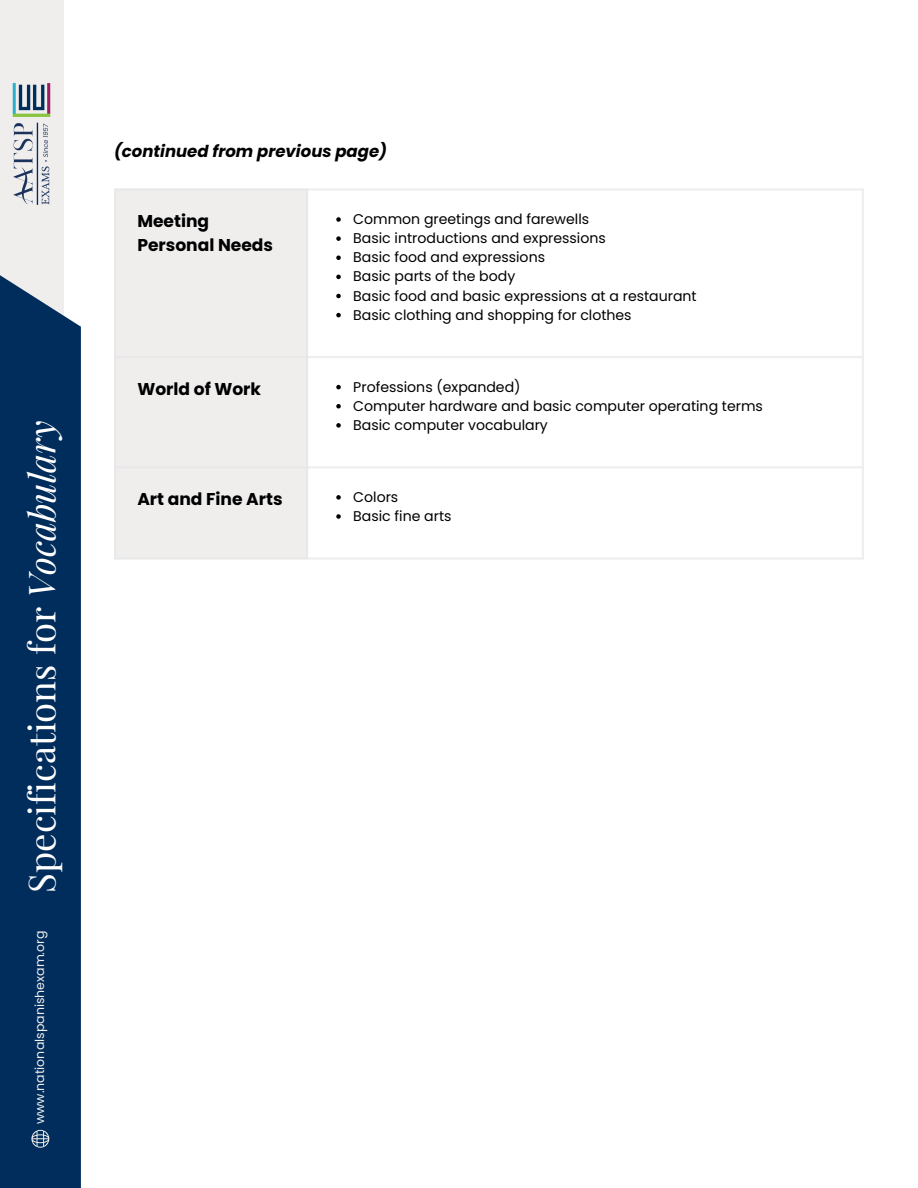
<style>
.page{position:relative;width:918px;height:1188px;background:#fff}
.page>*{position:absolute;margin:0;border:0;box-sizing:border-box;transform-origin:0 0}
.t1{font:36.45px "Playfair Display";color:#fff}
.t2{font:700 17.1px/23.7px "Poppins";color:#000001}
.t3{font:italic 700 16.5px "Poppins";color:#000001}
.t4{font:14.1px "Poppins";color:#000001}
.t5{font:12.6px "Poppins";color:#f0eeed}
.s1{font-style:italic}
</style>
<div class="page">
<div style="left:0;top:0;width:63px;height:906px;background:#f0eeed"></div>
<div style="left:0;top:264px;width:81px;height:924px;background:#002d5c"></div>
<svg style="left:31px;top:1130px;width:18px;height:18px"></svg>
<img style="left:12px;top:83px;width:39px;height:122px">
<div style="left:116px;top:191px;width:190px;height:366px;background:#f0eeed"></div>
<svg style="left:336px;top:217px;width:5px;height:5px"></svg>
<svg style="left:336px;top:236px;width:5px;height:5px"></svg>
<svg style="left:336px;top:256px;width:5px;height:4px"></svg>
<svg style="left:336px;top:275px;width:5px;height:4px"></svg>
<svg style="left:336px;top:294px;width:5px;height:4px"></svg>
<svg style="left:336px;top:313px;width:5px;height:4px"></svg>
<svg style="left:336px;top:385px;width:5px;height:4px"></svg>
<svg style="left:336px;top:404px;width:5px;height:5px"></svg>
<svg style="left:336px;top:423px;width:5px;height:5px"></svg>
<svg style="left:336px;top:495px;width:5px;height:5px"></svg>
<svg style="left:336px;top:514px;width:5px;height:5px"></svg>
<hr style="left:114px;top:191px;width:2px;height:366px;background:#e8e8e8">
<hr style="left:306px;top:191px;width:2px;height:366px;background:#e8e8e8">
<hr style="left:114px;top:188px;width:194px;height:3px;background:#e8e8e8">
<hr style="left:114px;top:356px;width:194px;height:2px;background:#e8e8e8">
<hr style="left:114px;top:466px;width:194px;height:2px;background:#e8e8e8">
<hr style="left:114px;top:557px;width:194px;height:3px;background:#e8e8e8">
<hr style="left:862px;top:191px;width:2px;height:366px;background:#f0eeed">
<hr style="left:308px;top:188px;width:556px;height:3px;background:#f0eeed">
<hr style="left:308px;top:356px;width:556px;height:2px;background:#f0eeed">
<hr style="left:308px;top:466px;width:556px;height:2px;background:#f0eeed">
<hr style="left:308px;top:557px;width:556px;height:3px;background:#f0eeed">
<h1 class="t1" style="left:16px;top:893px;width:476px;rotate:-90deg">Specifications for <span class="s1">Vocabulary</span></h1>
<p class="t5" style="left:31px;top:1124px;width:195px;rotate:-90deg">www.nationalspanishexam.org</p>
<p class="t3" style="left:114px;top:140px;width:274px">(continued from previous page)</p>
<p class="t2" style="left:137px;top:209px;width:137px">Meeting<br>Personal Needs</p>
<h2 class="t4" style="left:353px;top:209px;width:237px">Common greetings and farewells</h2>
<p class="t4" style="left:353px;top:228px;width:254px">Basic introductions and expressions</p>
<p class="t4" style="left:353px;top:247px;width:193px">Basic food and expressions</p>
<p class="t4" style="left:353px;top:267px;width:164px">Basic parts of the body</p>
<p class="t4" style="left:353px;top:286px;width:345px">Basic food and basic expressions at a restaurant</p>
<p class="t4" style="left:353px;top:305px;width:280px">Basic clothing and shopping for clothes</p>
<p class="t2" style="left:137px;top:377px;width:125px">World of Work</p>
<p class="t4" style="left:353px;top:377px;width:169px">Professions (expanded)</p>
<p class="t4" style="left:353px;top:396px;width:411px">Computer hardware and basic computer operating terms</p>
<p class="t4" style="left:353px;top:415px;width:196px">Basic computer vocabulary</p>
<p class="t2" style="left:137px;top:487px;width:147px">Art and Fine Arts</p>
<p class="t4" style="left:353px;top:487px;width:47px">Colors</p>
<p class="t4" style="left:353px;top:506px;width:100px">Basic fine arts</p>
</div>
